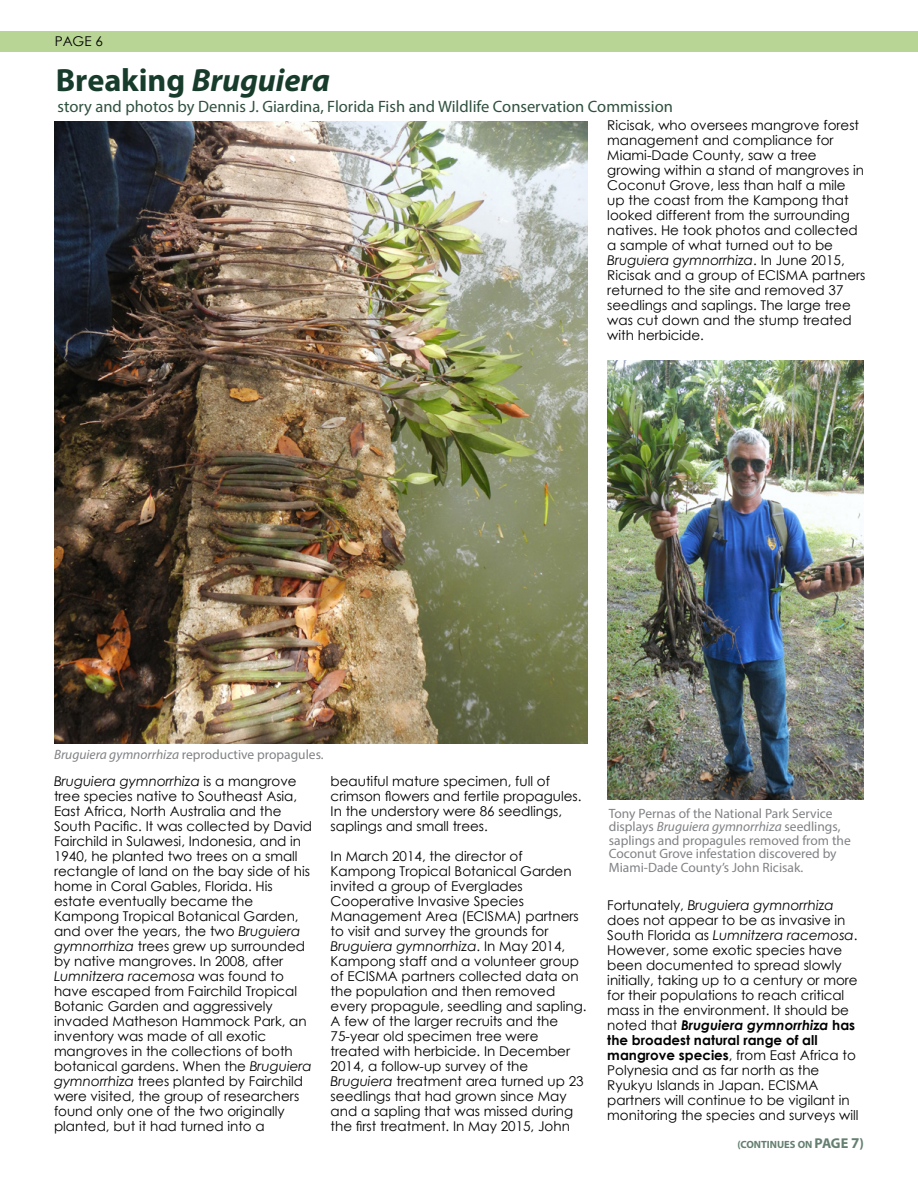
<style>
.page{position:relative;width:918px;height:1188px;background:#fff}
.page>*{position:absolute;margin:0;border:0;box-sizing:border-box;transform-origin:0 0}
.t1{font:italic 700 32.25px "Myriad Pro";letter-spacing:-.005em;color:#173c2b}
.byline{font:16.5px "Myriad Pro";color:#2f503f}
.t2{font:13.5px/15px "Century Gothic";color:#000}
.t3{font:13.5px/13.5px "Myriad Pro";color:#808285}
.t4{font:700 10.5px "Myriad Pro";color:#647f70}
.s1{font-style:normal}
.s2{font-style:italic}
.s3{font-weight:700;font-style:italic}
.s4{font-weight:700}
.s5{font-size:14.25px}
.s6{font-size:15px}
</style>
<div class="page">
<div style="left:0;top:31px;width:918px;height:21px;background:#b8d595"></div>
<img style="left:608px;top:360px;width:256px;height:440px">
<img style="left:54px;top:121px;width:533px;height:622px">
<p class="t2" style="left:55px;top:34px;width:50px">PAGE 6</p>
<h1 class="t1" style="left:56px;top:59px;width:275px"><span class="s1">Breaking</span> Bruguiera</h1>
<p class="byline" style="left:57px;top:96px;width:617px">story and photos by Dennis J. Giardina, Florida Fish and Wildlife Conservation Commission</p>
<p class="t2" style="left:607px;top:117px;width:260px">Ricisak, who oversees mangrove forest management and compliance for Miami-Dade County, saw a tree growing within a stand of mangroves in Coconut Grove, less than half a mile up the coast from the Kampong that looked different from the surrounding natives. He took photos and collected a sample of what turned out to be <span class="s2">Bruguiera gymnorrhiza</span>. In June 2015, Ricisak and a group of ECISMA partners returned to the site and removed 37 seedlings and saplings. The large tree was cut down and the stump treated with herbicide.</p>
<p class="t3" style="left:54px;top:748px;width:271px"><span class="s2">Bruguiera gymnorrhiza</span> reproductive propagules.</p>
<p class="t2" style="left:54px;top:773px;width:260px"><span class="s2">Bruguiera gymnorrhiza</span> is a mangrove tree species native to Southeast Asia, East Africa, North Australia and the South Pacific. It was collected by David Fairchild in Sulawesi, Indonesia, and in 1940, he planted two trees on a small rectangle of land on the bay side of his home in Coral Gables, Florida. His estate eventually became the Kampong Tropical Botanical Garden, and over the years, the two <span class="s2">Bruguiera gymnorrhiza</span> trees grew up surrounded by native mangroves. In 2008, after <span class="s2">Lumnitzera racemosa</span> was found to have escaped from Fairchild Tropical Botanic Garden and aggressively invaded Matheson Hammock Park, an inventory was made of all exotic mangroves in the collections of both botanical gardens. When the <span class="s2">Bruguiera gymnorrhiza</span> trees planted by Fairchild were visited, the group of researchers found only one of the two originally planted, but it had turned into a</p>
<p class="t2" style="left:331px;top:773px;width:252px">beautiful mature specimen, full of crimson flowers and fertile propagules.<br>In the understory were 86 seedlings, saplings and small trees.</p>
<p class="t2" style="left:331px;top:848px;width:257px">In March 2014, the director of Kampong Tropical Botanical Garden invited a group of Everglades Cooperative Invasive Species Management Area (ECISMA) partners to visit and survey the grounds for <span class="s2">Bruguiera gymnorrhiza</span>. In May 2014, Kampong staff and a volunteer group of ECISMA partners collected data on the population and then removed every propagule, seedling and sapling.<br>A few of the larger recruits and the 75-year old specimen tree were treated with herbicide. In December 2014, a follow-up survey of the <span class="s2">Bruguiera</span> treatment area turned up 23 seedlings that had grown since May and a sapling that was missed during the first treatment. In May 2015, John</p>
<p class="t3" style="left:609px;top:806px;width:243px">Tony Pernas of the National Park Service displays <span class="s2">Bruguiera gymnorrhiza</span> seedlings, saplings and propagules removed from the Coconut Grove infestation discovered by Miami-Dade County’s John Ricisak.</p>
<p class="t2" style="left:607px;top:897px;width:253px">Fortunately, <span class="s2">Bruguiera gymnorrhiza </span>does not appear to be as invasive in South Florida as <span class="s2">Lumnitzera racemosa</span>.<br>However, some exotic species have been documented to spread slowly initially, taking up to a century or more for their populations to reach critical mass in the environment. It should be noted that <span class="s3">Bruguiera gymnorrhiza</span> <span class="s4">has the broadest natural range of all mangrove species</span>, from East Africa to Polynesia and as far north as the Ryukyu Islands in Japan. ECISMA partners will continue to be vigilant in monitoring the species and surveys will</p>
<p class="t4" style="left:737px;top:1137px;width:128px">(CONTINUES ON <span class="s5">PAGE</span> <span class="s6">7</span><span class="s5">)</span></p>
</div>
